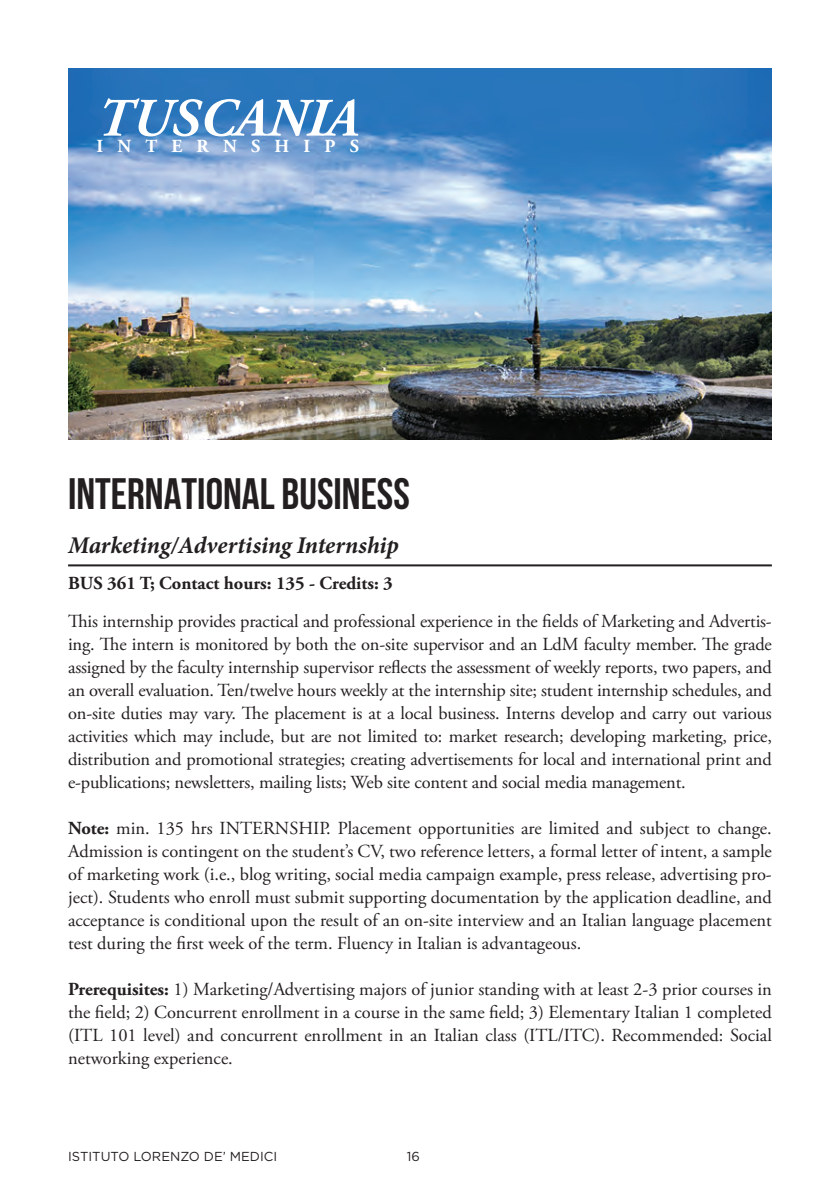
<style>
.page{position:relative;width:840px;height:1191px;background:#fff}
.page>*{position:absolute;margin:0;border:0;box-sizing:border-box;transform-origin:0 0}
.t1{font:italic 700 54px "Adobe Garamond Pro";color:#fff}
.HEADING_-_Bebas{font:700 44px "Bebas Neue";color:#231f20}
.Sub_Heading_-_Italic{font:italic 700 24px "Minion Pro";letter-spacing:-.005em;color:#231f20}
.t2{font:18.4px/23px "Adobe Garamond Pro";color:#231f20;text-align:justify}
.BODY_-_Copy_-_JUSTIF{font:700 18.4px "Adobe Garamond Pro";color:#231f20}
.t3{font:700 18.4px "Adobe Garamond Pro";letter-spacing:.77em;color:#fff}
.t4{font:13px "Gotham";color:#231f20}
.s1{font-weight:700}
</style>
<div class="page">
<hr style="left:68px;top:564px;width:703px;height:2px;background:#231f20">
<img style="left:68px;top:68px;width:703px;height:371px">
<p class="t1" style="left:96px;top:87px;width:263px">TUSCANIA</p>
<p class="t3" style="left:96px;top:135px;width:264px">INTERNSHIPS</p>
<p class="HEADING_-_Bebas" style="left:68px;top:470px;width:343px">INTERNATIONAL BUSINESS</p>
<p class="Sub_Heading_-_Italic" style="left:68px;top:528px;width:332px">Marketing/Advertising Internship</p>
<p class="BODY_-_Copy_-_JUSTIF" style="left:68px;top:573px;width:326px">BUS 361 T; Contact hours: 135 - Credits: 3</p>
<p class="t2" style="left:68px;top:610px;width:705px">This internship provides practical and professional experience in the fields of Marketing and Advertis&shy;ing. The intern is monitored by both the on-site supervisor and an LdM faculty member. The grade assigned by the faculty internship supervisor reflects the assessment of weekly reports, two papers, and an overall evaluation. Ten/twelve hours weekly at the internship site; student internship schedules, and on-site duties may vary. The placement is at a local business. Interns develop and carry out various activities which may include, but are not limited to: market research; developing marketing, price, distribution and promotional strategies; creating advertisements for local and international print and e-publications; newsletters, mailing lists; Web site content and social media management.</p>
<p class="t2" style="left:68px;top:817px;width:705px"><span class="s1">Note:</span> min. 135 hrs INTERNSHIP. Placement opportunities are limited and subject to change.<br>Admission is contingent on the student’s CV, two reference letters, a formal letter of intent, a sample of marketing work (i.e., blog writing, social media campaign example, press release, advertising pro&shy;ject). Students who enroll must submit supporting documentation by the application deadline, and acceptance is conditional upon the result of an on-site interview and an Italian language placement test during the first week of the term. Fluency in Italian is advantageous.</p>
<p class="t2" style="left:68px;top:978px;width:705px"><span class="s1">Prerequisites:</span> 1) Marketing/Advertising majors of junior standing with at least 2-3 prior courses in the field; 2) Concurrent enrollment in a course in the same field; 3) Elementary Italian 1 completed (ITL 101 level) and concurrent enrollment in an Italian class (ITL/ITC). Recommended: Social networking experience.</p>
<p class="t4" style="left:68px;top:1149px;width:210px">ISTITUTO LORENZO DE’ MEDICI</p>
<p class="t4" style="left:407px;top:1149px;width:15px">16</p>
</div>
